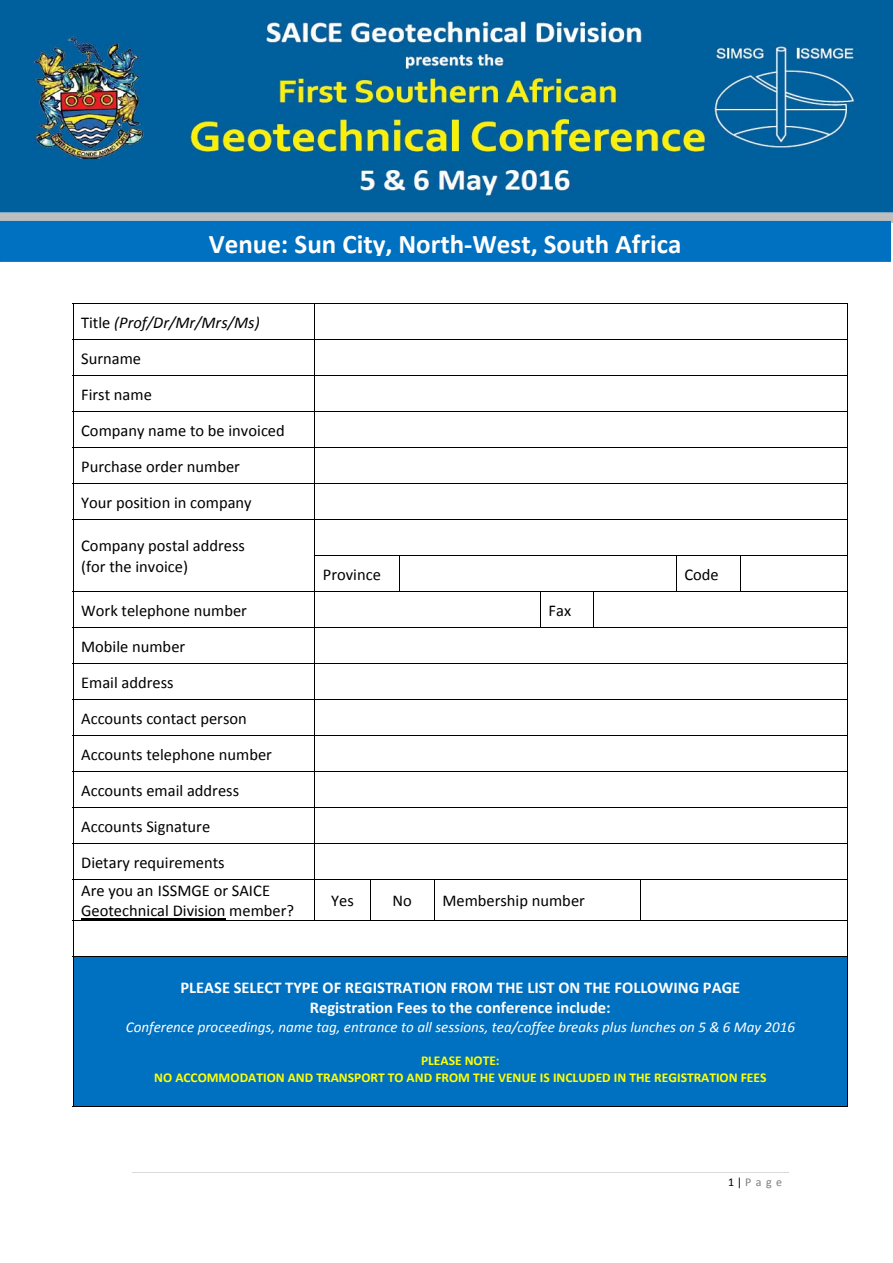
<style>
.page{position:relative;width:893px;height:1263px;background:#fff}
.page>*{position:absolute;margin:0;border:0;box-sizing:border-box;transform-origin:0 0}
.t1{font:700 27px "Calibri";color:#fff}
.t2{font:16.5px/36px "Calibri";color:#000}
.t3{font:700 16.5px/20.1px "Calibri";color:#fff;text-align:center}
.t4{font:italic 15px "Calibri";color:#fff}
.t5{font:700 13.5px/16.5px "Calibri";color:#ff0;text-align:center}
.t6{font:12px "Calibri";color:#7e7e7e}
.s1{font-style:italic}
.s2{color:#000}
</style>
<div class="page">
<hr style="left:133px;top:1172px;width:656px;height:1px;background:#d9d9d9">
<hr style="left:73px;top:303px;width:242px;height:1px;background:#000">
<hr style="left:315px;top:303px;width:532px;height:1px;background:#000">
<hr style="left:73px;top:304px;width:1px;height:35px;background:#000">
<hr style="left:314px;top:304px;width:1px;height:35px;background:#000">
<hr style="left:847px;top:304px;width:1px;height:35px;background:#000">
<hr style="left:73px;top:339px;width:242px;height:1px;background:#000">
<hr style="left:315px;top:339px;width:532px;height:1px;background:#000">
<hr style="left:73px;top:340px;width:1px;height:35px;background:#000">
<hr style="left:314px;top:340px;width:1px;height:35px;background:#000">
<hr style="left:847px;top:340px;width:1px;height:35px;background:#000">
<hr style="left:73px;top:375px;width:242px;height:1px;background:#000">
<hr style="left:315px;top:375px;width:532px;height:1px;background:#000">
<hr style="left:73px;top:376px;width:1px;height:35px;background:#000">
<hr style="left:314px;top:376px;width:1px;height:35px;background:#000">
<hr style="left:847px;top:376px;width:1px;height:35px;background:#000">
<hr style="left:73px;top:411px;width:242px;height:1px;background:#000">
<hr style="left:315px;top:411px;width:532px;height:1px;background:#000">
<hr style="left:73px;top:412px;width:1px;height:35px;background:#000">
<hr style="left:314px;top:412px;width:1px;height:35px;background:#000">
<hr style="left:847px;top:412px;width:1px;height:35px;background:#000">
<hr style="left:73px;top:447px;width:242px;height:1px;background:#000">
<hr style="left:315px;top:447px;width:532px;height:1px;background:#000">
<hr style="left:73px;top:448px;width:1px;height:35px;background:#000">
<hr style="left:314px;top:448px;width:1px;height:35px;background:#000">
<hr style="left:847px;top:448px;width:1px;height:35px;background:#000">
<hr style="left:73px;top:483px;width:242px;height:1px;background:#000">
<hr style="left:315px;top:483px;width:532px;height:1px;background:#000">
<hr style="left:73px;top:484px;width:1px;height:35px;background:#000">
<hr style="left:314px;top:484px;width:1px;height:35px;background:#000">
<hr style="left:847px;top:484px;width:1px;height:35px;background:#000">
<hr style="left:73px;top:519px;width:242px;height:1px;background:#000">
<hr style="left:315px;top:519px;width:532px;height:1px;background:#000">
<hr style="left:73px;top:520px;width:1px;height:35px;background:#000">
<hr style="left:314px;top:520px;width:1px;height:35px;background:#000">
<hr style="left:847px;top:520px;width:1px;height:35px;background:#000">
<hr style="left:314px;top:555px;width:534px;height:1px;background:#000">
<hr style="left:73px;top:556px;width:1px;height:35px;background:#000">
<hr style="left:314px;top:556px;width:1px;height:35px;background:#000">
<hr style="left:399px;top:556px;width:1px;height:35px;background:#000">
<hr style="left:676px;top:556px;width:1px;height:35px;background:#000">
<hr style="left:740px;top:556px;width:1px;height:35px;background:#000">
<hr style="left:847px;top:556px;width:1px;height:35px;background:#000">
<hr style="left:73px;top:591px;width:775px;height:1px;background:#000">
<hr style="left:73px;top:592px;width:1px;height:35px;background:#000">
<hr style="left:314px;top:592px;width:1px;height:35px;background:#000">
<hr style="left:540px;top:592px;width:1px;height:35px;background:#000">
<hr style="left:593px;top:592px;width:1px;height:35px;background:#000">
<hr style="left:847px;top:592px;width:1px;height:35px;background:#000">
<hr style="left:73px;top:627px;width:775px;height:1px;background:#000">
<hr style="left:73px;top:628px;width:1px;height:35px;background:#000">
<hr style="left:314px;top:628px;width:1px;height:35px;background:#000">
<hr style="left:847px;top:628px;width:1px;height:35px;background:#000">
<hr style="left:73px;top:663px;width:242px;height:1px;background:#000">
<hr style="left:315px;top:663px;width:532px;height:1px;background:#000">
<hr style="left:73px;top:664px;width:1px;height:35px;background:#000">
<hr style="left:314px;top:664px;width:1px;height:35px;background:#000">
<hr style="left:847px;top:664px;width:1px;height:35px;background:#000">
<hr style="left:73px;top:699px;width:242px;height:1px;background:#000">
<hr style="left:315px;top:699px;width:532px;height:1px;background:#000">
<hr style="left:73px;top:700px;width:1px;height:35px;background:#000">
<hr style="left:314px;top:700px;width:1px;height:35px;background:#000">
<hr style="left:847px;top:700px;width:1px;height:35px;background:#000">
<hr style="left:73px;top:735px;width:242px;height:1px;background:#000">
<hr style="left:315px;top:735px;width:532px;height:1px;background:#000">
<hr style="left:73px;top:736px;width:1px;height:35px;background:#000">
<hr style="left:314px;top:736px;width:1px;height:35px;background:#000">
<hr style="left:847px;top:736px;width:1px;height:35px;background:#000">
<hr style="left:73px;top:771px;width:242px;height:1px;background:#000">
<hr style="left:315px;top:771px;width:532px;height:1px;background:#000">
<hr style="left:73px;top:772px;width:1px;height:35px;background:#000">
<hr style="left:314px;top:772px;width:1px;height:35px;background:#000">
<hr style="left:847px;top:772px;width:1px;height:35px;background:#000">
<hr style="left:73px;top:807px;width:242px;height:1px;background:#000">
<hr style="left:315px;top:807px;width:532px;height:1px;background:#000">
<hr style="left:73px;top:808px;width:1px;height:35px;background:#000">
<hr style="left:314px;top:808px;width:1px;height:35px;background:#000">
<hr style="left:847px;top:808px;width:1px;height:35px;background:#000">
<hr style="left:73px;top:843px;width:242px;height:1px;background:#000">
<hr style="left:315px;top:843px;width:532px;height:1px;background:#000">
<hr style="left:73px;top:844px;width:1px;height:35px;background:#000">
<hr style="left:314px;top:844px;width:1px;height:35px;background:#000">
<hr style="left:847px;top:844px;width:1px;height:35px;background:#000">
<hr style="left:81px;top:918px;width:145px;height:1px;background:#000">
<hr style="left:73px;top:879px;width:775px;height:1px;background:#000">
<hr style="left:73px;top:880px;width:1px;height:41px;background:#000">
<hr style="left:314px;top:880px;width:1px;height:41px;background:#000">
<hr style="left:370px;top:880px;width:1px;height:41px;background:#000">
<hr style="left:434px;top:880px;width:1px;height:41px;background:#000">
<hr style="left:640px;top:880px;width:1px;height:41px;background:#000">
<hr style="left:847px;top:880px;width:1px;height:41px;background:#000">
<hr style="left:73px;top:921px;width:775px;height:1px;background:#000">
<hr style="left:73px;top:921px;width:1px;height:36px;background:#000">
<hr style="left:847px;top:921px;width:1px;height:36px;background:#000">
<div style="left:81px;top:957px;width:758px;height:20px;background:#0070c0"></div>
<div style="left:81px;top:977px;width:758px;height:21px;background:#0070c0"></div>
<div style="left:81px;top:998px;width:758px;height:20px;background:#0070c0"></div>
<div style="left:81px;top:1018px;width:758px;height:18px;background:#0070c0"></div>
<div style="left:81px;top:1036px;width:758px;height:17px;background:#0070c0"></div>
<div style="left:81px;top:1053px;width:758px;height:16px;background:#0070c0"></div>
<div style="left:81px;top:1069px;width:758px;height:16px;background:#0070c0"></div>
<div style="left:81px;top:1085px;width:758px;height:21px;background:#0070c0"></div>
<hr style="left:73px;top:957px;width:775px;height:1px;background:#000">
<hr style="left:73px;top:957px;width:1px;height:149px;background:#000">
<hr style="left:847px;top:957px;width:1px;height:149px;background:#000">
<hr style="left:73px;top:1106px;width:775px;height:1px;background:#000">
<img style="left:0;top:0;width:892px;height:223px">
<svg style="left:0;top:221px;width:891px;height:41px"></svg>
<div style="left:7px;top:227px;width:876px;height:28px;background:#0070c0"></div>
<img style="left:9px;top:255px;width:872px;height:1px">
<h1 class="t1" style="left:209px;top:233px;width:474px">Venue: Sun City, North‐West, South Africa</h1>
<p class="t2" style="left:81px;top:305px;width:205px">Title <span class="s1">(Prof/Dr/Mr/Mrs/Ms)<br></span>Surname<br>First name<br>Company name to be invoiced<br>Purchase order number<br>Your position in company</p>
<p class="t2" style="left:81px;top:537px;width:165px;line-height:20.1px">Company postal address (for the invoice)</p>
<p class="t2" style="left:323px;top:557px;width:60px">Province</p>
<p class="t2" style="left:684px;top:557px;width:36px">Code</p>
<p class="t2" style="left:81px;top:593px;width:167px">Work telephone number</p>
<p class="t2" style="left:548px;top:593px;width:24px">Fax</p>
<p class="t2" style="left:81px;top:629px;width:192px">Mobile number<br>Email address<br>Accounts contact person<br>Accounts telephone number<br>Accounts email address<br>Accounts Signature<br>Dietary requirements</p>
<p class="t2" style="left:81px;top:882px;width:214px;line-height:20.1px">Are you an ISSMGE or SAICE<br>Geotechnical Division member?</p>
<p class="t2" style="left:331px;top:884px;width:24px">Yes</p>
<p class="t2" style="left:393px;top:884px;width:21px">No</p>
<p class="t2" style="left:442px;top:884px;width:144px">Membership number</p>
<p class="t3" style="left:180px;top:979px;width:561px">PLEASE SELECT TYPE OF REGISTRATION FROM THE LIST ON THE FOLLOWING PAGE<br>Registration Fees to the conference include:</p>
<p class="t4" style="left:126px;top:1021px;width:670px">Conference proceedings, name tag, entrance to all sessions, tea/coffee breaks plus lunches on 5 &amp; 6 May 2016</p>
<p class="t5" style="left:154px;top:1054px;width:614px">PLEASE NOTE:<br>NO ACCOMMODATION AND TRANSPORT TO AND FROM THE VENUE IS INCLUDED IN THE REGISTRATION FEES</p>
<p class="t6" style="left:728px;top:1177px;width:56px"><span class="s2">1|</span>Page</p>
</div>
